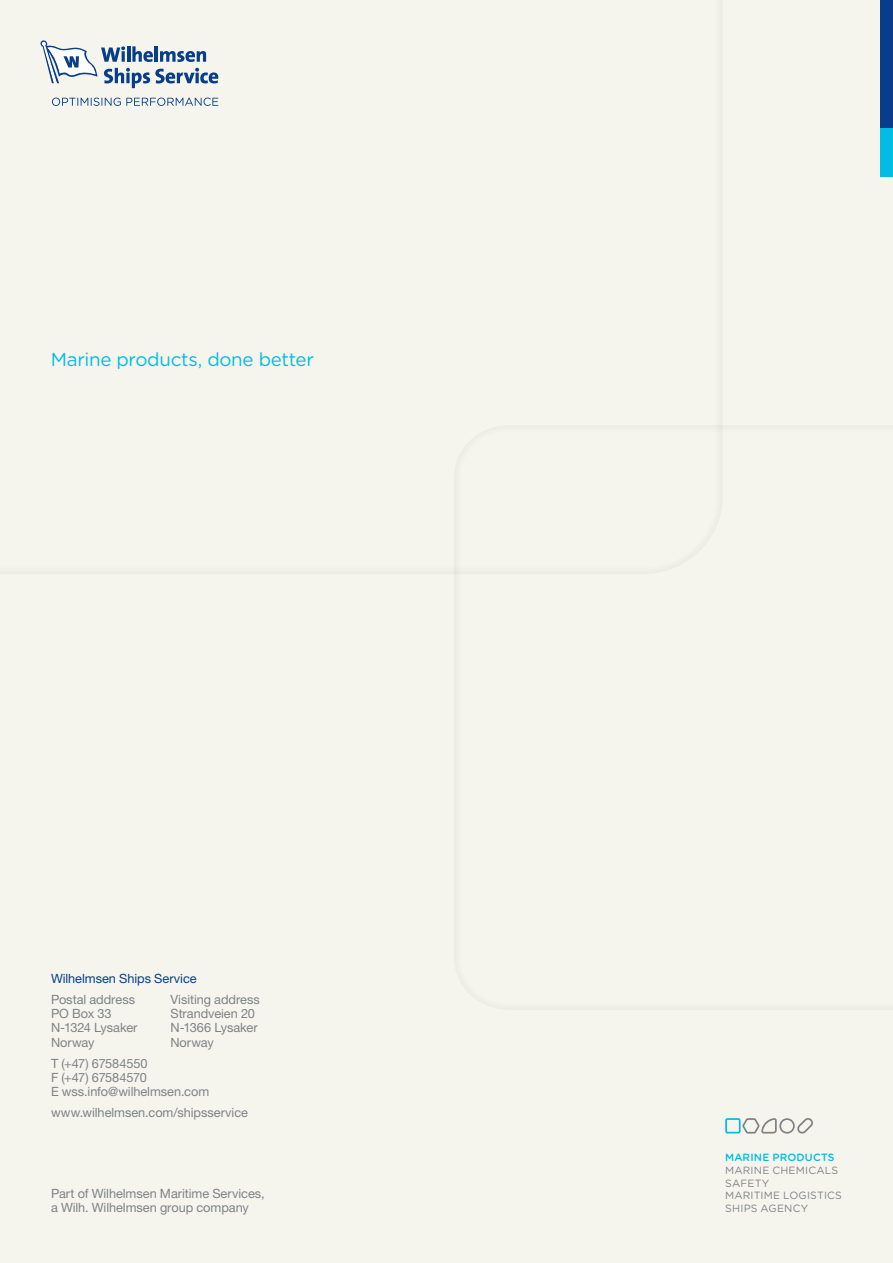
<style>
.page{position:relative;width:893px;height:1263px;background:#f5f5ee}
.page>*{position:absolute;margin:0;border:0;box-sizing:border-box;transform-origin:0 0}
.Tagline{font:18.75px "Gotham Rounded";letter-spacing:-.015em;color:#02bce5}
._08-Address{font:12.75px/14.2px "Helvetica Neue LT Pro";letter-spacing:-.005em;color:#808285}
._08-Address-2{font:12.75px "Helvetica Neue LT Pro";color:#083e89}
._01-Index_font{font:10.5px "Gotham Rounded";letter-spacing:.02em;color:#808285}
._01-Index_font-2{font:500 10.5px "Gotham Rounded";letter-spacing:.02em;color:#02bce5}
</style>
<div class="page">
<div style="left:880px;top:128px;width:13px;height:49px;background:#02bce5"></div>
<div style="left:880px;top:0;width:13px;height:128px;background:#083e89"></div>
<svg style="left:725px;top:1118px;width:88px;height:15px"></svg>
<svg style="left:41px;top:40px;width:177px;height:48px"></svg>
<svg style="left:52px;top:98px;width:166px;height:8px"></svg>
<p class="Tagline" style="left:51px;top:347px;width:265px">Marine products, done better</p>
<p class="_08-Address-2" style="left:51px;top:971px;width:147px">Wilhelmsen Ships Service</p>
<p class="_08-Address" style="left:51px;top:992px;width:88px">Postal address<br>PO Box 33<br>N-1324 Lysaker<br>Norway</p>
<p class="_08-Address" style="left:51px;top:1056px;width:160px">T (+47) 67584550<br>F (+47) 67584570<br>E wss.info@wilhelmsen.com</p>
<p class="_08-Address" style="left:51px;top:1105px;width:199px">www.wilhelmsen.com/shipsservice</p>
<p class="_08-Address" style="left:170px;top:992px;width:91px">Visiting address<br>Strandveien 20<br>N-1366 Lysaker<br>Norway</p>
<p class="_08-Address" style="left:51px;top:1186px;width:215px">Part of Wilhelmsen Maritime Services, a Wilh. Wilhelmsen group company</p>
<p class="_01-Index_font-2" style="left:725px;top:1150px;width:111px">MARINE PRODUCTS</p>
<p class="_01-Index_font" style="left:725px;top:1163px;width:114px">MARINE CHEMICALS</p>
<p class="_01-Index_font" style="left:725px;top:1176px;width:46px">SAFETY</p>
<p class="_01-Index_font" style="left:725px;top:1188px;width:118px">MARITIME LOGISTICS</p>
<p class="_01-Index_font" style="left:725px;top:1201px;width:84px">SHIPS AGENCY</p>
</div>
